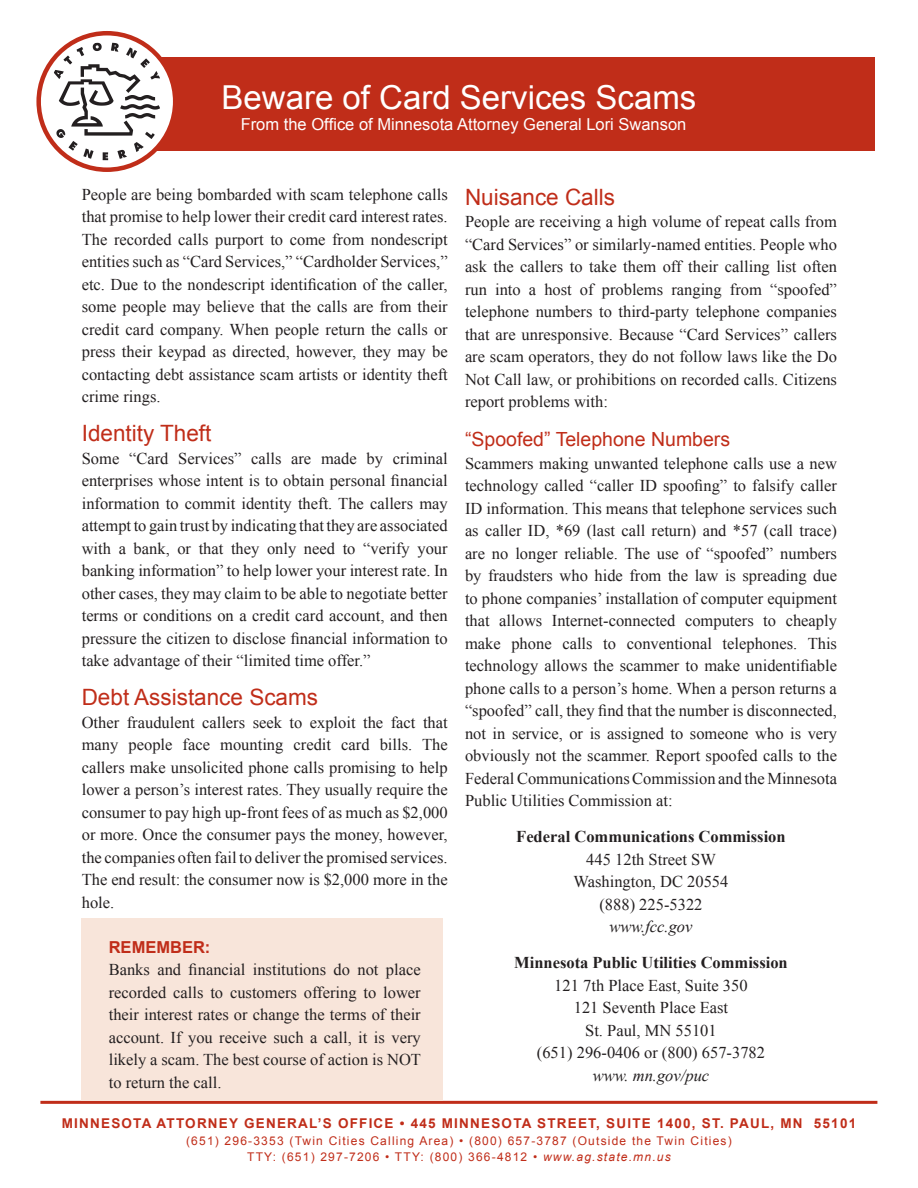
<style>
.page{position:relative;width:918px;height:1188px;background:#fff}
.page>*{position:absolute;margin:0;border:0;box-sizing:border-box;transform-origin:0 0}
.h1{font:33px "Arial";color:#fff}
.h2{font:22.5px "Arial";color:#c02d19}
.h3{font:19.5px "Arial";color:#c02d19}
.p_1{font:16.5px/22.5px "Times New Roman";color:#231f20;text-align:justify}
.p{font:16.5px/22.5px "Times New Roman";color:#231f20;text-align:center}
.t1{font:16.5px "Arial";color:#fff}
.p_1-2{font:700 16.5px "Arial";color:#c02d19}
.t2{font:700 13.5px "Arial";letter-spacing:.09em;color:#c02d19}
.t3{font:12px/16.5px "Arial";letter-spacing:.1em;color:#c02d19;text-align:center}
.s1{font-weight:700}
.s2{font-style:italic}
</style>
<div class="page">
<hr style="left:40px;top:1101px;width:837px;height:3px;background:#c02d19">
<div style="left:81px;top:918px;width:361px;height:183px;background:#f8e5da"></div>
<div style="left:60px;top:57px;width:815px;height:93px;background:#c02d19"></div>
<svg style="left:39px;top:33px;width:136px;height:137px"></svg>
<svg style="left:54px;top:43px;width:106px;height:117px"></svg>
<div style="left:36px;top:31px;width:141px;height:141px;border:4px solid #c02d19;border-radius:50%"></div>
<h1 class="h1" style="left:221px;top:75px;width:476px">Beware of Card Services Scams</h1>
<p class="t1" style="left:241px;top:113px;width:447px">From the Office of Minnesota Attorney General Lori Swanson</p>
<p class="p" style="left:82px;top:183px;width:368px;text-align:justify">People are being bombarded with scam telephone calls that promise to help lower their credit card interest rates.<br>The recorded calls purport to come from nondescript entities such as “Card Services,” “Cardholder Services,” etc. Due to the nondescript identification of the caller, some people may believe that the calls are from their credit card company. When people return the calls or press their keypad as directed, however, they may be contacting debt assistance scam artists or identity theft crime rings.</p>
<h2 class="h2" style="left:82px;top:419px;width:131px">Identity Theft</h2>
<p class="p_1" style="left:82px;top:447px;width:368px">Some “Card Services” calls are made by criminal enterprises whose intent is to obtain personal financial information to commit identity theft. The callers may attempt to gain trust by indicating that they are associated with a bank, or that they only need to “verify your banking information” to help lower your interest rate. In other cases, they may claim to be able to negotiate better terms or conditions on a credit card account, and then pressure the citizen to disclose financial information to take advantage of their “limited time offer.”</p>
<h2 class="h2" style="left:82px;top:683px;width:238px">Debt Assistance Scams</h2>
<p class="p_1" style="left:82px;top:711px;width:368px">Other fraudulent callers seek to exploit the fact that many people face mounting credit card bills. The callers make unsolicited phone calls promising to help lower a person’s interest rates. They usually require the consumer to pay high up-front fees of as much as $2,000 or more. Once the consumer pays the money, however, the companies often fail to deliver the promised services.<br>The end result: the consumer now is $2,000 more in the hole.</p>
<p class="p_1-2" style="left:109px;top:936px;width:103px">REMEMBER:</p>
<p class="p_1" style="left:109px;top:958px;width:314px">Banks and financial institutions do not place recorded calls to customers offering to lower their interest rates or change the terms of their account. If you receive such a call, it is very likely a scam. The best course of action is NOT to return the call.</p>
<h2 class="h2" style="left:465px;top:182px;width:152px">Nuisance Calls</h2>
<p class="p_1" style="left:465px;top:210px;width:374px">People are receiving a high volume of repeat calls from “Card Services” or similarly-named entities. People who ask the callers to take them off their calling list often run into a host of problems ranging from “spoofed” telephone numbers to third-party telephone companies that are unresponsive. Because “Card Services” callers are scam operators, they do not follow laws like the Do Not Call law, or prohibitions on recorded calls. Citizens report problems with:</p>
<h3 class="h3" style="left:465px;top:427px;width:267px">“Spoofed” Telephone Numbers</h3>
<p class="p_1" style="left:465px;top:452px;width:374px">Scammers making unwanted telephone calls use a new technology called “caller ID spoofing” to falsify caller ID information. This means that telephone services such as caller ID, *69 (last call return) and *57 (call trace) are no longer reliable. The use of “spoofed” numbers by fraudsters who hide from the law is spreading due to phone companies’ installation of computer equipment that allows Internet-connected computers to cheaply make phone calls to conventional telephones. This technology allows the scammer to make unidentifiable phone calls to a person’s home. When a person returns a “spoofed” call, they find that the number is disconnected, not in service, or is assigned to someone who is very obviously not the scammer. Report spoofed calls to the Federal Communications Commission and the Minnesota Public Utilities Commission at:</p>
<p class="p" style="left:516px;top:825px;width:271px"><span class="s1">Federal Communications Commission<br></span>445 12th Street SW<br>Washington, DC 20554<br>(888) 225-5322<br><span class="s2">www.fcc.gov</span></p>
<p class="p" style="left:514px;top:951px;width:275px"><span class="s1">Minnesota Public Utilities Commission<br></span>121 7th Place East, Suite 350<br>121 Seventh Place East<br>St. Paul, MN 55101<br>(651) 296-0406 or (800) 657-3782<br><span class="s2">www. mn.gov/puc</span></p>
<p class="t2" style="left:62px;top:1115px;width:796px">MINNESOTA ATTORNEY GENERAL’S OFFICE • 445 MINNESOTA STREET, SUITE 1400, ST. PAUL, MN 55101</p>
<p class="t3" style="left:186px;top:1133px;width:547px">(651) 296-3353 (Twin Cities Calling Area) • (800) 657-3787 (Outside the Twin Cities)<br>TTY: (651) 297-7206 • TTY: (800) 366-4812 • <span class="s2">www.ag.state.mn.us</span></p>
</div>
